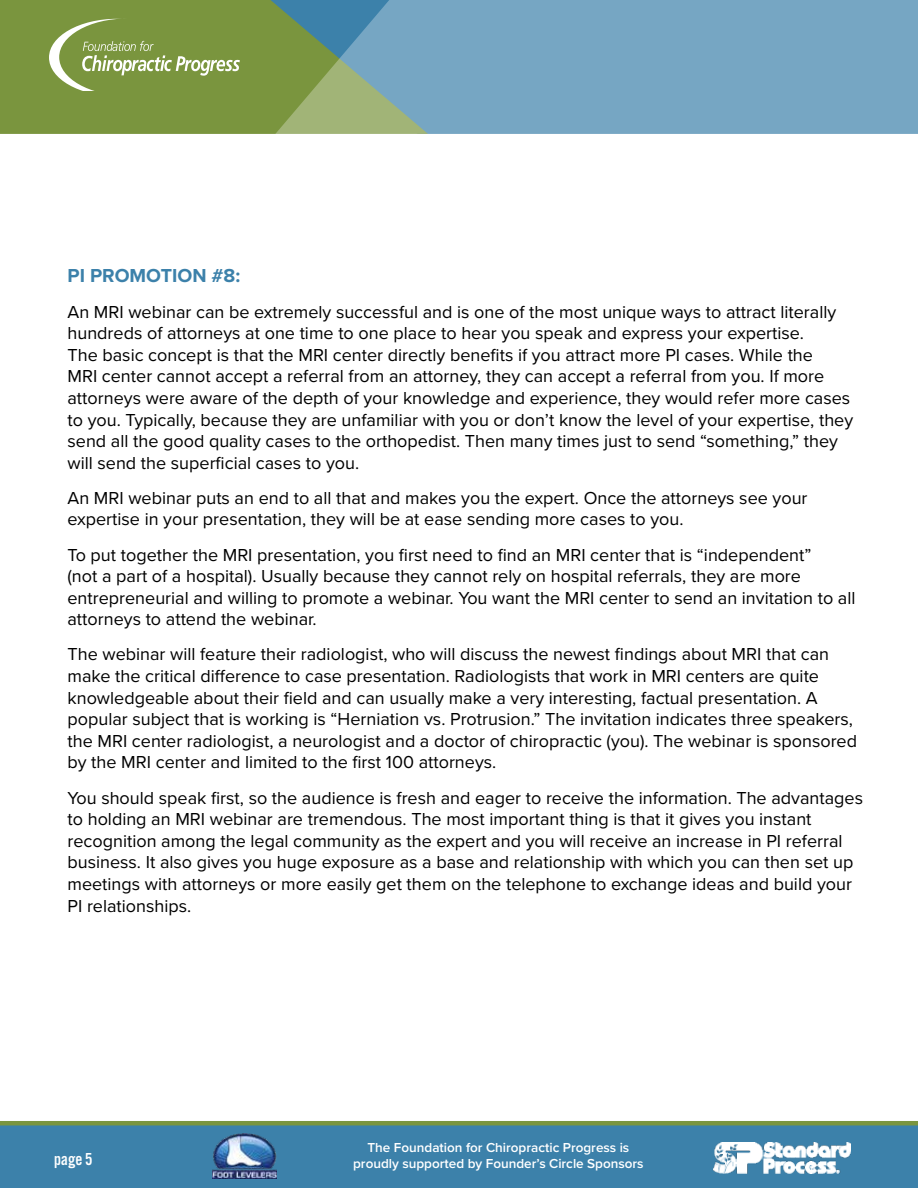
<style>
.page{position:relative;width:918px;height:1188px;background:#fff}
.page>*{position:absolute;margin:0;border:0;box-sizing:border-box;transform-origin:0 0}
.t1{font:700 19.5px "Proxima Nova";color:#3c81aa}
.t2{font:18px/21.6px "Proxima Nova";color:#000}
.t3{font:18px "Alternate Got No 3 D";color:#fff}
.t4{font:600 13.5px "Proxima Nova";color:#fff}
</style>
<div class="page">
<div style="left:0;top:1124px;width:918px;height:64px;background:#3c81aa"></div>
<img style="left:213px;top:1134px;width:63px;height:45px">
<img style="left:713px;top:1143px;width:137px;height:30px">
<div style="left:0;top:0;width:117px;height:134px;background:#7a953e"></div>
<svg style="left:117px;top:0;width:801px;height:134px;background:#77a2a7"></svg>
<svg style="left:49px;top:19px;width:191px;height:71px;background:#8ca358"></svg>
<hr style="left:0;top:1121px;width:918px;height:4px;background:#7a953e">
<p class="t1" style="left:68px;top:264px;width:174px">PI PROMOTION #8:</p>
<p class="t2" style="left:68px;top:301px;width:787px">An MRI webinar can be extremely successful and is one of the most unique ways to attract literally hundreds of attorneys at one time to one place to hear you speak and express your expertise.<br>The basic concept is that the MRI center directly benefits if you attract more PI cases. While the<br>MRI center cannot accept a referral from an attorney, they can accept a referral from you. If more attorneys were aware of the depth of your knowledge and experience, they would refer more cases to you. Typically, because they are unfamiliar with you or don’t know the level of your expertise, they send all the good quality cases to the orthopedist. Then many times just to send “something,” they will send the superficial cases to you.</p>
<p class="t2" style="left:68px;top:487px;width:742px">An MRI webinar puts an end to all that and makes you the expert. Once the attorneys see your expertise in your presentation, they will be at ease sending more cases to you.</p>
<p class="t2" style="left:68px;top:544px;width:790px">To put together the MRI presentation, you first need to find an MRI center that is “independent”<br>(not a part of a hospital). Usually because they cannot rely on hospital referrals, they are more entrepreneurial and willing to promote a webinar. You want the MRI center to send an invitation to all attorneys to attend the webinar.</p>
<p class="t2" style="left:68px;top:644px;width:791px">The webinar will feature their radiologist, who will discuss the newest findings about MRI that can make the critical difference to case presentation. Radiologists that work in MRI centers are quite knowledgeable about their field and can usually make a very interesting, factual presentation. A popular subject that is working is “Herniation vs. Protrusion.” The invitation indicates three speakers, the MRI center radiologist, a neurologist and a doctor of chiropractic (you). The webinar is sponsored by the MRI center and limited to the first 100 attorneys.</p>
<p class="t2" style="left:68px;top:787px;width:797px">You should speak first, so the audience is fresh and eager to receive the information. The advantages to holding an MRI webinar are tremendous. The most important thing is that it gives you instant recognition among the legal community as the expert and you will receive an increase in PI referral business. It also gives you huge exposure as a base and relationship with which you can then set up meetings with attorneys or more easily get them on the telephone to exchange ideas and build your PI relationships.</p>
<p class="t4" style="left:367px;top:1139px;width:263px">The Foundation for Chiropractic Progress is</p>
<p class="t3" style="left:54px;top:1150px;width:40px">page 5</p>
<p class="t4" style="left:353px;top:1155px;width:292px">proudly supported by Founder’s Circle Sponsors</p>
</div>
